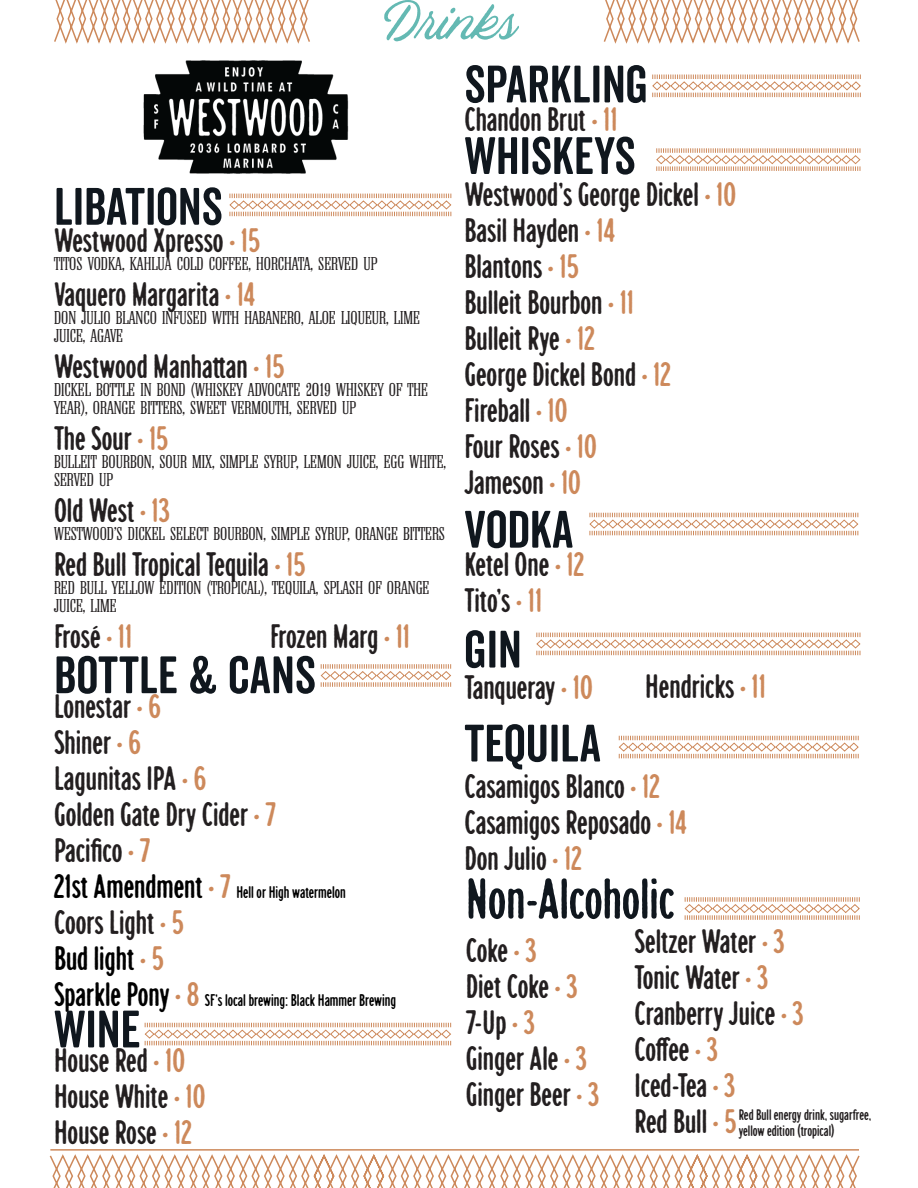
<style>
.page{position:relative;width:918px;height:1188px;background:#fff}
.page>*{position:absolute;margin:0;border:0;box-sizing:border-box;transform-origin:0 0}
.t1{font:51px "Veneer Clean Soft";color:#10171e}
.t2{font:51px "Carnaby Street Blowout";color:#10171e}
.t3{font:51px "Blackbike Rough";color:#64b9b3}
.t4{font:30px "Carnaby Street Blowout";color:#231f20}
.t5{font:30px "Carnaby Street Blowout";color:#000}
.t6{font:300 18px/18px "Colonel";color:#231f20}
.t7{font:15px "Carnaby Street Blowout";color:#000}
.t8{font:13.5px/16.2px "Carnaby Street Blowout";color:#231f20}
.s1{color:#cd895b}
.s2{font-size:30px}
.s3{font-size:30px;color:#cd895b}
</style>
<div class="page">
<img style="left:143px;top:61px;width:206px;height:113px">
<svg style="left:229px;top:194px;width:223px;height:22px"></svg>
<svg style="left:320px;top:664px;width:132px;height:23px"></svg>
<svg style="left:144px;top:1023px;width:308px;height:22px"></svg>
<svg style="left:684px;top:897px;width:176px;height:23px"></svg>
<svg style="left:618px;top:736px;width:241px;height:22px"></svg>
<svg style="left:536px;top:633px;width:325px;height:22px"></svg>
<svg style="left:589px;top:513px;width:270px;height:22px"></svg>
<svg style="left:656px;top:148px;width:205px;height:23px"></svg>
<svg style="left:49px;top:1149px;width:811px;height:39px"></svg>
<svg style="left:652px;top:75px;width:209px;height:22px"></svg>
<svg style="left:54px;top:0;width:256px;height:44px"></svg>
<svg style="left:603px;top:0;width:257px;height:44px"></svg>
<p class="t3" style="left:385px;top:-9px;width:135px">Drinks</p>
<p class="t1" style="left:464px;top:53px;width:185px">SPARKLING</p>
<p class="t4" style="left:464px;top:102px;width:155px">Chandon Brut <span class="s1">• 11</span></p>
<p class="t1" style="left:54px;top:176px;width:170px">LIBATIONS</p>
<p class="t4" style="left:54px;top:223px;width:208px">Westwood Xpresso <span class="s1">• 15</span></p>
<p class="t6" style="left:54px;top:255px;width:325px">TITOS VODKA, KAHLUA COLD COFFEE, HORCHATA, SERVED UP</p>
<p class="t4" style="left:54px;top:277px;width:203px">Vaquero Margarita <span class="s1">• 14</span></p>
<p class="t6" style="left:54px;top:309px;width:368px">DON JULIO BLANCO INFUSED WITH HABANERO, ALOE LIQUEUR, LIME<br>JUICE, AGAVE</p>
<p class="t4" style="left:54px;top:349px;width:232px">Westwood Manhattan <span class="s1">• 15</span></p>
<p class="t6" style="left:54px;top:381px;width:376px">DICKEL BOTTLE IN BOND (WHISKEY ADVOCATE 2019 WHISKEY OF THE<br>YEAR), ORANGE BITTERS, SWEET VERMOUTH, SERVED UP</p>
<p class="t4" style="left:54px;top:421px;width:116px">The Sour <span class="s1">• 15</span></p>
<p class="t6" style="left:54px;top:453px;width:394px">BULLEIT BOURBON, SOUR MIX, SIMPLE SYRUP, LEMON JUICE, EGG WHITE,<br>SERVED UP</p>
<p class="t4" style="left:54px;top:493px;width:118px">Old West <span class="s1">• 13</span></p>
<p class="t6" style="left:54px;top:525px;width:393px">WESTWOOD’S DICKEL SELECT BOURBON, SIMPLE SYRUP, ORANGE BITTERS</p>
<p class="t4" style="left:54px;top:547px;width:253px">Red Bull Tropical Tequila <span class="s1">• 15</span></p>
<p class="t6" style="left:54px;top:579px;width:377px">RED BULL YELLOW EDITION (TROPICAL), TEQUILA, SPLASH OF ORANGE<br>JUICE, LIME</p>
<p class="t4" style="left:54px;top:619px;width:80px">Frosé <span class="s1">• 11</span></p>
<p class="t4" style="left:270px;top:619px;width:142px">Frozen Marg <span class="s1">• 11</span></p>
<p class="t1" style="left:54px;top:644px;width:263px">BOTTLE &amp; CANS</p>
<p class="t4" style="left:54px;top:689px;width:108px">Lonestar <span class="s1">• 6</span></p>
<p class="t4" style="left:54px;top:725px;width:88px">Shiner <span class="s1">• 6</span></p>
<p class="t4" style="left:54px;top:761px;width:154px">Lagunitas IPA <span class="s1">• 6</span></p>
<p class="t4" style="left:54px;top:797px;width:224px">Golden Gate Dry Cider <span class="s1">• 7</span></p>
<p class="t4" style="left:54px;top:833px;width:98px">Pacifico <span class="s1">• 7</span></p>
<p class="t7" style="left:54px;top:884px;width:293px"><span class="s2">21st Amendment</span> <span class="s3">• 7</span> Hell or High watermelon</p>
<p class="t4" style="left:54px;top:905px;width:131px">Coors Light <span class="s1">• 5</span></p>
<p class="t5" style="left:54px;top:941px;width:111px">Bud light <span class="s1">• 5</span></p>
<p class="t7" style="left:54px;top:992px;width:344px"><span class="s2">Sparkle Pony</span> <span class="s3">• 8</span> SF’s local brewing: Black Hammer Brewing</p>
<p class="t1" style="left:54px;top:998px;width:88px">WINE</p>
<p class="t4" style="left:54px;top:1043px;width:133px">House Red <span class="s1">• 10</span></p>
<p class="t4" style="left:54px;top:1079px;width:153px">House White <span class="s1">• 10</span></p>
<p class="t4" style="left:54px;top:1115px;width:139px">House Rose <span class="s1">• 12</span></p>
<p class="t1" style="left:464px;top:125px;width:173px">WHISKEYS</p>
<p class="t4" style="left:464px;top:177px;width:273px">Westwood’s George Dickel <span class="s1">• 10</span></p>
<p class="t4" style="left:464px;top:213px;width:153px">Basil Hayden <span class="s1">• 14</span></p>
<p class="t4" style="left:464px;top:249px;width:116px">Blantons <span class="s1">• 15</span></p>
<p class="t4" style="left:464px;top:285px;width:171px">Bulleit Bourbon <span class="s1">• 11</span></p>
<p class="t4" style="left:464px;top:321px;width:132px">Bulleit Rye <span class="s1">• 12</span></p>
<p class="t4" style="left:464px;top:357px;width:208px">George Dickel Bond <span class="s1">• 12</span></p>
<p class="t4" style="left:464px;top:393px;width:105px">Fireball <span class="s1">• 10</span></p>
<p class="t4" style="left:464px;top:429px;width:134px">Four Roses <span class="s1">• 10</span></p>
<p class="t4" style="left:464px;top:465px;width:118px">Jameson <span class="s1">• 10</span></p>
<p class="t1" style="left:464px;top:499px;width:111px">VODKA</p>
<p class="t4" style="left:464px;top:547px;width:121px">Ketel One <span class="s1">• 12</span></p>
<p class="t4" style="left:464px;top:583px;width:79px">Tito’s <span class="s1">• 11</span></p>
<p class="t1" style="left:464px;top:618px;width:59px">GIN</p>
<p class="t4" style="left:464px;top:670px;width:130px">Tanqueray <span class="s1">• 10</span></p>
<p class="t1" style="left:464px;top:712px;width:138px">TEQUILA</p>
<p class="t4" style="left:645px;top:669px;width:122px">Hendricks <span class="s1">• 11</span></p>
<p class="t4" style="left:464px;top:769px;width:197px">Casamigos Blanco <span class="s1">• 12</span></p>
<p class="t4" style="left:464px;top:805px;width:224px">Casamigos Reposado <span class="s1">• 14</span></p>
<p class="t4" style="left:464px;top:841px;width:119px">Don Julio <span class="s1">• 12</span></p>
<p class="t2" style="left:466px;top:869px;width:210px">Non-Alcoholic</p>
<p class="t4" style="left:466px;top:933px;width:72px">Coke <span class="s1">• 3</span></p>
<p class="t4" style="left:466px;top:969px;width:113px">Diet Coke <span class="s1">• 3</span></p>
<p class="t4" style="left:466px;top:1005px;width:71px">7-Up <span class="s1">• 3</span></p>
<p class="t4" style="left:466px;top:1041px;width:123px">Ginger Ale <span class="s1">• 3</span></p>
<p class="t4" style="left:466px;top:1077px;width:135px">Ginger Beer <span class="s1">• 3</span></p>
<p class="t4" style="left:634px;top:924px;width:152px">Seltzer Water <span class="s1">• 3</span></p>
<p class="t4" style="left:634px;top:960px;width:135px">Tonic Water <span class="s1">• 3</span></p>
<p class="t4" style="left:634px;top:996px;width:171px">Cranberry Juice <span class="s1">• 3</span></p>
<p class="t4" style="left:634px;top:1032px;width:85px">Coffee <span class="s1">• 3</span></p>
<p class="t4" style="left:634px;top:1068px;width:103px">Iced-Tea <span class="s1">• 3</span></p>
<p class="t4" style="left:634px;top:1104px;width:104px">Red Bull <span class="s1">• 5</span></p>
<p class="t8" style="left:739px;top:1107px;width:134px">Red Bull energy drink, sugarfree, yellow edition (tropical)</p>
</div>
